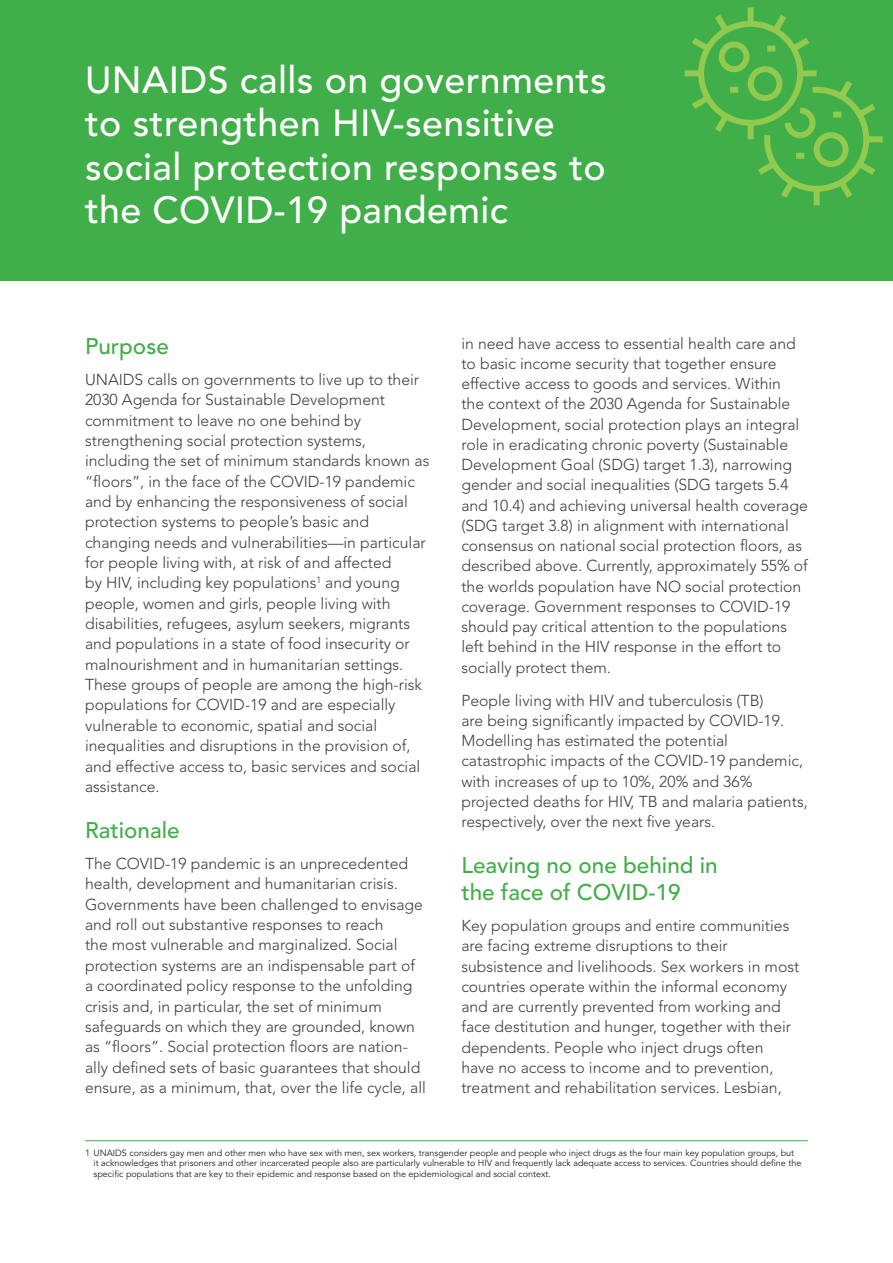
<style>
.page{position:relative;width:893px;height:1263px;background:#fff}
.page>*{position:absolute;margin:0;border:0;box-sizing:border-box;transform-origin:0 0}
.t1{font:500 37.5px/43.5px "Avenir";letter-spacing:.01em;color:#fff}
.t2{font:500 22.5px/27px "Avenir";color:#40ae49}
.t3{font:300 15.75px/20.4px "Avenir";color:#3e3e3f}
.t4{font:9px/10.5px "Avenir";color:#231f20}
</style>
<div class="page">
<div style="left:0;top:0;width:893px;height:281px;background:#40ae49"></div>
<svg style="left:684px;top:7px;width:199px;height:199px"></svg>
<hr style="left:85px;top:1140px;width:723px;height:1px;background:#40ae49">
<h1 class="t1" style="left:85px;top:59px;width:523px">UNAIDS calls on governments to strengthen HIV-sensitive social protection responses to the COVID-19 pandemic</h1>
<h2 class="t2" style="left:85px;top:333px;width:85px">Purpose</h2>
<p class="t3" style="left:85px;top:369px;width:346px">UNAIDS calls on governments to live up to their 2030 Agenda for Sustainable Development commitment to leave no one behind by strengthening social protection systems, including the set of minimum standards known as “floors”, in the face of the COVID-19 pandemic and by enhancing the responsiveness of social protection systems to people’s basic and changing needs and vulnerabilities—in particular for people living with, at risk of and affected<br>by HIV, including key populations<sup>1</sup> and young people, women and girls, people living with disabilities, refugees, asylum seekers, migrants and populations in a state of food insecurity or malnourishment and in humanitarian settings.<br>These groups of people are among the high-risk populations for COVID-19 and are especially vulnerable to economic, spatial and social inequalities and disruptions in the provision of, and effective access to, basic services and social assistance.</p>
<h2 class="t2" style="left:85px;top:817px;width:96px">Rationale</h2>
<p class="t3" style="left:85px;top:853px;width:342px">The COVID-19 pandemic is an unprecedented health, development and humanitarian crisis.<br>Governments have been challenged to envisage and roll out substantive responses to reach<br>the most vulnerable and marginalized. Social protection systems are an indispensable part of a coordinated policy response to the unfolding crisis and, in particular, the set of minimum safeguards on which they are grounded, known as “floors”. Social protection floors are nation&shy;ally defined sets of basic guarantees that should ensure, as a minimum, that, over the life cycle, all</p>
<p class="t3" style="left:461px;top:333px;width:348px">in need have access to essential health care and to basic income security that together ensure effective access to goods and services. Within<br>the context of the 2030 Agenda for Sustainable Development, social protection plays an integral role in eradicating chronic poverty (Sustainable Development Goal (SDG) target 1.3), narrowing gender and social inequalities (SDG targets 5.4 and 10.4) and achieving universal health coverage (SDG target 3.8) in alignment with international consensus on national social protection floors, as described above. Currently, approximately 55% of the worlds population have NO social protection coverage. Government responses to COVID-19 should pay critical attention to the populations left behind in the HIV response in the effort to socially protect them.</p>
<p class="t3" style="left:461px;top:690px;width:348px">People living with HIV and tuberculosis (TB)<br>are being significantly impacted by COVID-19.<br>Modelling has estimated the potential catastrophic impacts of the COVID-19 pandemic, with increases of up to 10%, 20% and 36% projected deaths for HIV, TB and malaria patients, respectively, over the next five years.</p>
<h2 class="t2" style="left:461px;top:852px;width:258px">Leaving no one behind in the face of COVID-19</h2>
<p class="t3" style="left:461px;top:915px;width:339px">Key population groups and entire communities are facing extreme disruptions to their subsistence and livelihoods. Sex workers in most countries operate within the informal economy and are currently prevented from working and face destitution and hunger, together with their dependents. People who inject drugs often have no access to income and to prevention, treatment and rehabilitation services. Lesbian,</p>
<p class="t4" style="left:94px;top:1148px;width:709px;text-indent:-9px">1 UNAIDS considers gay men and other men who have sex with men, sex workers, transgender people and people who inject drugs as the four main key population groups, but it acknowledges that prisoners and other incarcerated people also are particularly vulnerable to HIV and frequently lack adequate access to services. Countries should define the specific populations that are key to their epidemic and response based on the epidemiological and social context.</p>
</div>
